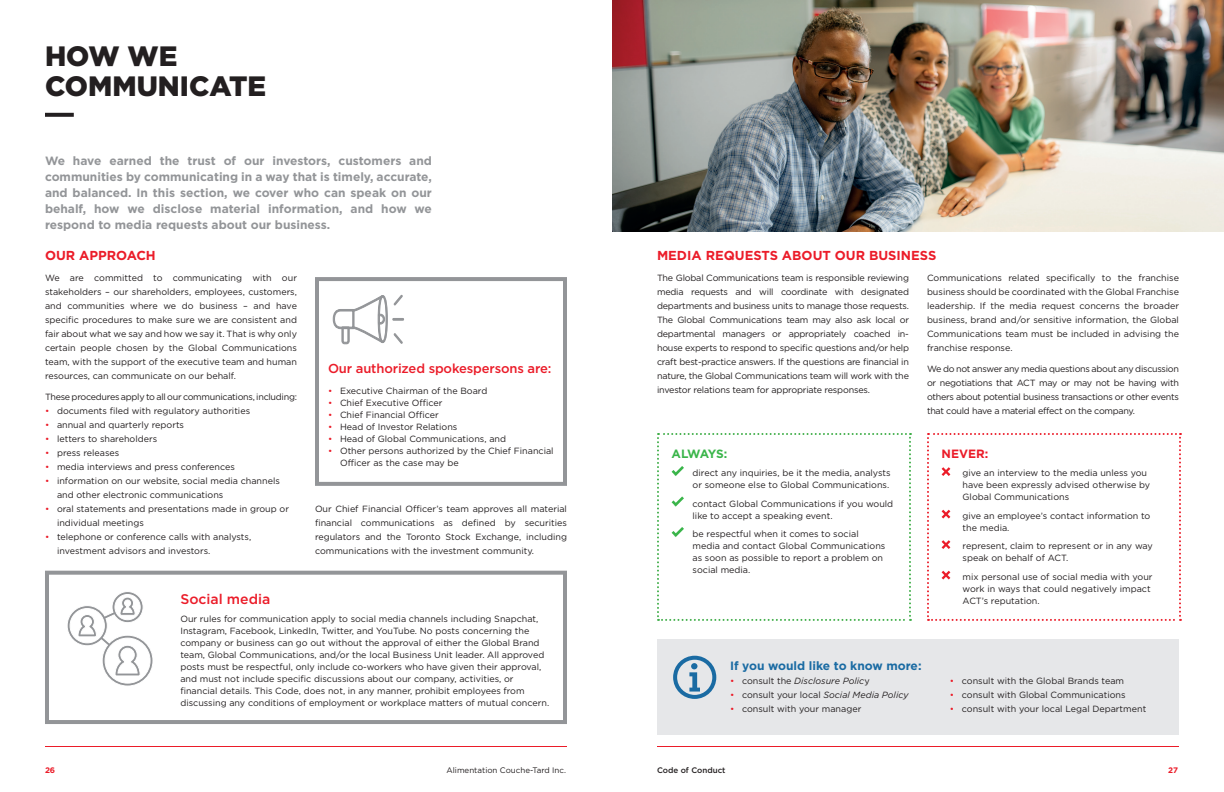
<style>
.page{position:relative;width:1224px;height:792px;background:#fff}
.page>*{position:absolute;margin:0;border:0;box-sizing:border-box;transform-origin:0 0}
.t1{font:900 28px/30px "Gotham";color:#231f20}
.t2{font:500 14px "Gotham";color:#eb1c29}
.t3{font:700 13px "Gotham";color:#eb1c29}
.t4{font:500 13px "Gotham";letter-spacing:-.01em;color:#eb1c29}
.t5{font:700 12px/16px "Gotham";color:#939598;text-align:justify}
.t6{font:700 12px "Gotham";color:#1a6ba3}
.t7{font:700 12px "Gotham";letter-spacing:-.09em;color:#3ab54a}
.t8{font:700 12px "Gotham";color:#eb1c29}
.t9{font:9px/14px "Gotham";color:#231f20}
.t10{font:italic 9px "Gotham";color:#231f20}
.t11{font:9px "Gotham";letter-spacing:-.03em;color:#231f20}
.t12{font:8px "Gotham";color:#231f20}
.t13{font:500 8px "Gotham";color:#231f20}
.t14{font:700 8px "Gotham";color:#eb1c29}
.s1{color:#eb1c29}
.s2{font-style:normal;color:#eb1c29}
.s3{font-style:normal}
</style>
<div class="page">
<hr style="left:45px;top:746px;width:522px;height:1px;background:#eb1c29">
<hr style="left:657px;top:746px;width:522px;height:1px;background:#eb1c29">
<svg style="left:657px;top:433px;width:254px;height:188px"></svg>
<svg style="left:927px;top:433px;width:254px;height:188px"></svg>
<div style="left:657px;top:639px;width:522px;height:96px;background:#e6e7e9"></div>
<div style="left:673px;top:656px;width:43px;height:43px;border:4px solid #1a6ba3;border-radius:50%"></div>
<svg style="left:689px;top:663px;width:11px;height:29px"></svg>
<img style="left:612px;top:0;width:612px;height:232px">
<div style="left:315px;top:277px;width:252px;height:209px;border:4px solid #939598"></div>
<div style="left:45px;top:571px;width:522px;height:153px;border:4px solid #939598"></div>
<svg style="left:45px;top:113px;width:29px;height:4px"></svg>
<svg style="left:333px;top:295px;width:71px;height:49px"></svg>
<svg style="left:67px;top:592px;width:86px;height:94px"></svg>
<h1 class="t1" style="left:45px;top:40px;width:223px">HOW WE<br>COMMUNICATE</h1>
<p class="t5" style="left:45px;top:152px;width:389px">We have earned the trust of our investors, customers and communities by communicating in a way that is timely, accurate, and balanced. In this section, we cover who can speak on our behalf, how we disclose material information, and how we respond to media requests about our business.</p>
<h3 class="t3" style="left:45px;top:248px;width:112px">OUR APPROACH</h3>
<p class="t9" style="left:45px;top:271px;width:254px;text-align:justify">We are committed to communicating with our stakeholders – our shareholders, employees, customers, and communities where we do business – and have specific procedures to make sure we are consistent and fair about what we say and how we say it. That is why only certain people chosen by the Global Communications team, with the support of the executive team and human resources, can communicate on our behalf.</p>
<p class="t11" style="left:45px;top:392px;width:254px">These procedures apply to all our communications, including:</p>
<p class="t9" style="left:45px;top:404px;width:207px"><span class="s1">•</span> documents filed with regulatory authorities</p>
<p class="t9" style="left:45px;top:418px;width:141px"><span class="s1">•</span> annual and quarterly reports</p>
<p class="t9" style="left:45px;top:432px;width:114px"><span class="s1">•</span> letters to shareholders</p>
<p class="t9" style="left:45px;top:446px;width:76px"><span class="s1">•</span> press releases</p>
<p class="t9" style="left:45px;top:460px;width:191px"><span class="s1">•</span> media interviews and press conferences</p>
<p class="t9" style="left:57px;top:474px;width:224px;text-indent:-12px"><span class="s1">•</span> information on our website, social media channels and other electronic communications</p>
<p class="t9" style="left:57px;top:502px;width:233px;text-indent:-12px"><span class="s1">•</span> oral statements and presentations made in group or individual meetings</p>
<p class="t9" style="left:57px;top:530px;width:196px;text-indent:-12px"><span class="s1">•</span> telephone or conference calls with analysts, investment advisors and investors.</p>
<h3 class="t4" style="left:328px;top:361px;width:225px">Our authorized spokespersons are:</h3>
<p class="t9" style="left:328px;top:384px;width:161px"><span class="s1">•</span> Executive Chairman of the Board</p>
<p class="t9" style="left:328px;top:396px;width:116px"><span class="s1">•</span> Chief Executive Officer</p>
<p class="t9" style="left:328px;top:408px;width:112px"><span class="s1">•</span> Chief Financial Officer</p>
<p class="t9" style="left:328px;top:420px;width:131px"><span class="s1">•</span> Head of Investor Relations</p>
<p class="t9" style="left:328px;top:432px;width:180px"><span class="s1">•</span> Head of Global Communications, and</p>
<p class="t9" style="left:340px;top:445px;width:215px;line-height:12px;text-indent:-12px"><span class="s1">•</span> Other persons authorized by the Chief Financial<br>Officer as the case may be</p>
<p class="t9" style="left:315px;top:502px;width:254px;text-align:justify">Our Chief Financial Officer’s team approves all material financial communications as defined by securities regulators and the Toronto Stock Exchange, including communications with the investment community.</p>
<h2 class="t2" style="left:180px;top:591px;width:91px">Social media</h2>
<p class="t9" style="left:180px;top:613px;width:370px;line-height:12px">Our rules for communication apply to social media channels including Snapchat, Instagram, Facebook, LinkedIn, Twitter, and YouTube. No posts concerning the company or business can go out without the approval of either the Global Brand team, Global Communications, and/or the local Business Unit leader. All approved posts must be respectful, only include co-workers who have given their approval, and must not include specific discussions about our company, activities, or financial details. This Code, does not, in any manner, prohibit employees from discussing any conditions of employment or workplace matters of mutual concern.</p>
<h3 class="t3" style="left:657px;top:248px;width:281px">MEDIA REQUESTS ABOUT OUR BUSINESS</h3>
<p class="t9" style="left:657px;top:271px;width:254px;text-align:justify">The Global Communications team is responsible reviewing media requests and will coordinate with designated departments and business units to manage those requests.<br>The Global Communications team may also ask local or departmental managers or appropriately coached in&shy;house experts to respond to specific questions and/or help craft best-practice answers. If the questions are financial in nature, the Global Communications team will work with the investor relations team for appropriate responses.</p>
<p class="t9" style="left:927px;top:271px;width:253px;text-align:justify">Communications related specifically to the franchise business should be coordinated with the Global Franchise leadership. If the media request concerns the broader business, brand and/or sensitive information, the Global Communications team must be included in advising the franchise response.</p>
<p class="t9" style="left:927px;top:362px;width:254px;text-align:justify">We do not answer any media questions about any discussion or negotiations that ACT may or may not be having with others about potential business transactions or other events that could have a material effect on the company.</p>
<h3 class="t7" style="left:672px;top:446px;width:57px">ALWAYS:</h3>
<p class="t9" style="left:693px;top:467px;width:200px;line-height:12px">direct any inquiries, be it the media, analysts or someone else to Global Communications.</p>
<p class="t9" style="left:693px;top:497px;width:202px;line-height:12px">contact Global Communications if you would like to accept a speaking event.</p>
<p class="t9" style="left:693px;top:528px;width:194px;line-height:12px">be respectful when it comes to social media and contact Global Communications as soon as possible to report a problem on social media.</p>
<h3 class="t8" style="left:942px;top:446px;width:48px">NEVER:</h3>
<p class="t9" style="left:963px;top:467px;width:189px;line-height:12px">give an interview to the media unless you have been expressly advised otherwise by<br>Global Communications</p>
<p class="t9" style="left:963px;top:509px;width:189px;line-height:12px">give an employee’s contact information to the media.</p>
<p class="t9" style="left:963px;top:540px;width:192px;line-height:12px">represent, claim to represent or in any way speak on behalf of ACT.</p>
<p class="t9" style="left:963px;top:570px;width:192px;line-height:12px">mix personal use of social media with your work in ways that could negatively impact<br>ACT’s reputation.</p>
<h3 class="t6" style="left:730px;top:659px;width:193px">If you would like to know more:</h3>
<p class="t10" style="left:730px;top:676px;width:141px"><span class="s2">•</span> <span class="s3">consult the</span> Disclosure Polic<span class="s3">y</span></p>
<p class="t10" style="left:730px;top:690px;width:180px"><span class="s2">•</span> <span class="s3">consult your local</span> Social Media Policy</p>
<p class="t9" style="left:730px;top:702px;width:133px"><span class="s1">•</span> consult with your manager</p>
<p class="t9" style="left:950px;top:674px;width:176px"><span class="s1">•</span> consult with the Global Brands team</p>
<p class="t9" style="left:950px;top:688px;width:177px"><span class="s1">•</span> consult with Global Communications</p>
<p class="t9" style="left:950px;top:702px;width:198px"><span class="s1">•</span> consult with your local Legal Department</p>
<p class="t14" style="left:45px;top:765px;width:12px">26</p>
<p class="t12" style="left:446px;top:766px;width:121px">Alimentation Couche-Tard Inc.</p>
<p class="t13" style="left:657px;top:765px;width:70px">Code of Conduct</p>
<p class="t14" style="left:1168px;top:765px;width:11px">27</p>
</div>
